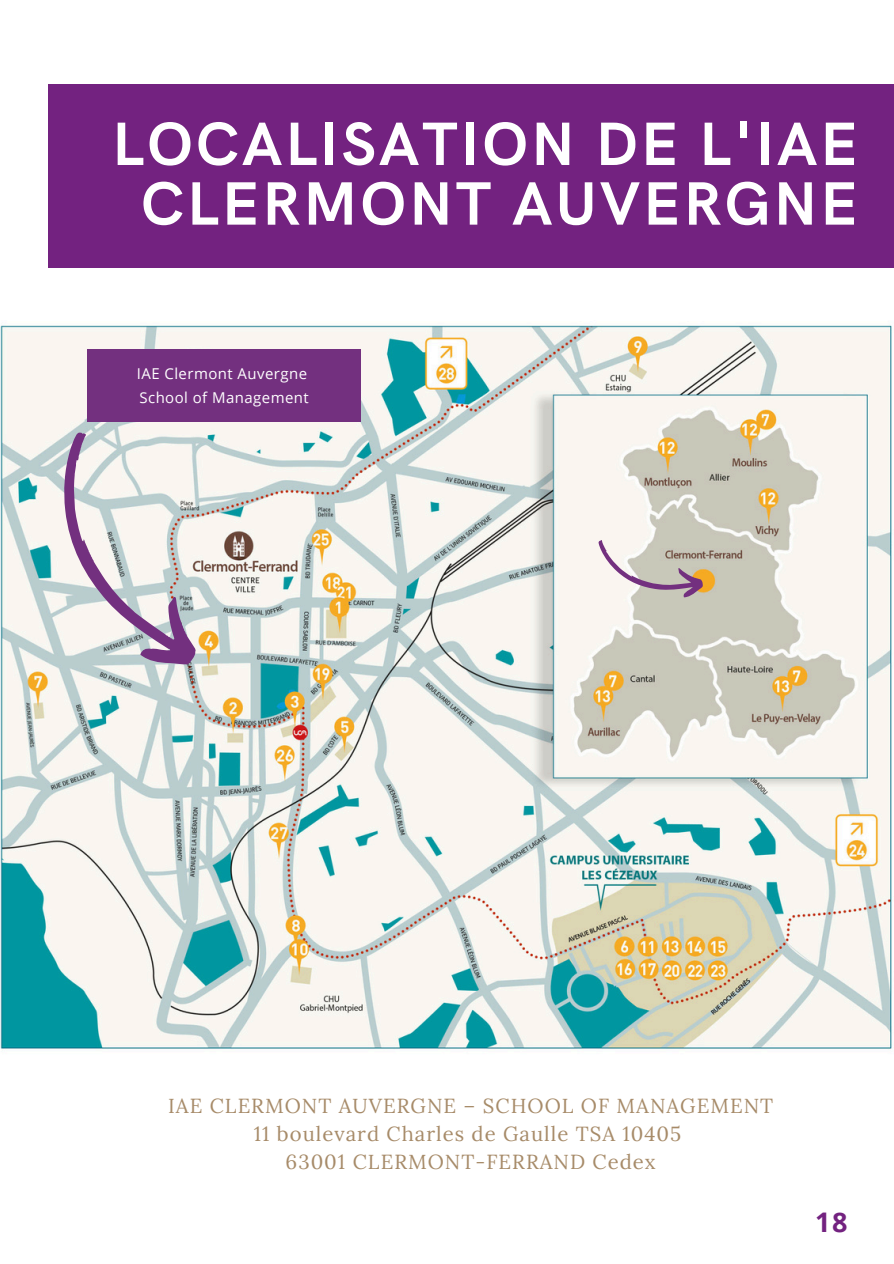
<style>
.page{position:relative;width:894px;height:1264px;background:#fff}
.page>*{position:absolute;margin:0;border:0;box-sizing:border-box;transform-origin:0 0}
.t1{font:700 61.35px/59.7px "HK Grotesk";letter-spacing:.05em;color:#fff;text-align:center}
.t2{font:700 27px "Open Sans";color:#732280}
.t3{font:20.25px/28.2px "Lora";letter-spacing:.05em;color:#a78b69;text-align:center}
.t4{font:15px "Open Sans";letter-spacing:.03em;color:#fff}
</style>
<div class="page">
<div style="left:48px;top:84px;width:845px;height:183px;background:#732280"></div>
<img style="left:0;top:325px;width:893px;height:726px">
<svg style="left:20px;top:429px;width:193px;height:259px;fill:#f6f5f0"></svg>
<svg style="left:589px;top:539px;width:117px;height:66px"></svg>
<div style="left:88px;top:350px;width:272px;height:72px;background:#73307f"></div>
<h1 class="t1" style="left:112px;top:117px;width:746px">LOCALISATION DE L'IAE<br>CLERMONT AUVERGNE</h1>
<p class="t4" style="left:137px;top:363px;width:172px">IAE Clermont Auvergne</p>
<p class="t4" style="left:139px;top:387px;width:171px">School of Management</p>
<p class="t3" style="left:168px;top:1091px;width:606px">IAE CLERMONT AUVERGNE – SCHOOL OF MANAGEMENT<br>11 boulevard Charles de Gaulle TSA 10405<br>63001 CLERMONT-FERRAND Cedex</p>
<p class="t2" style="left:815px;top:1203px;width:34px">18</p>
</div>
